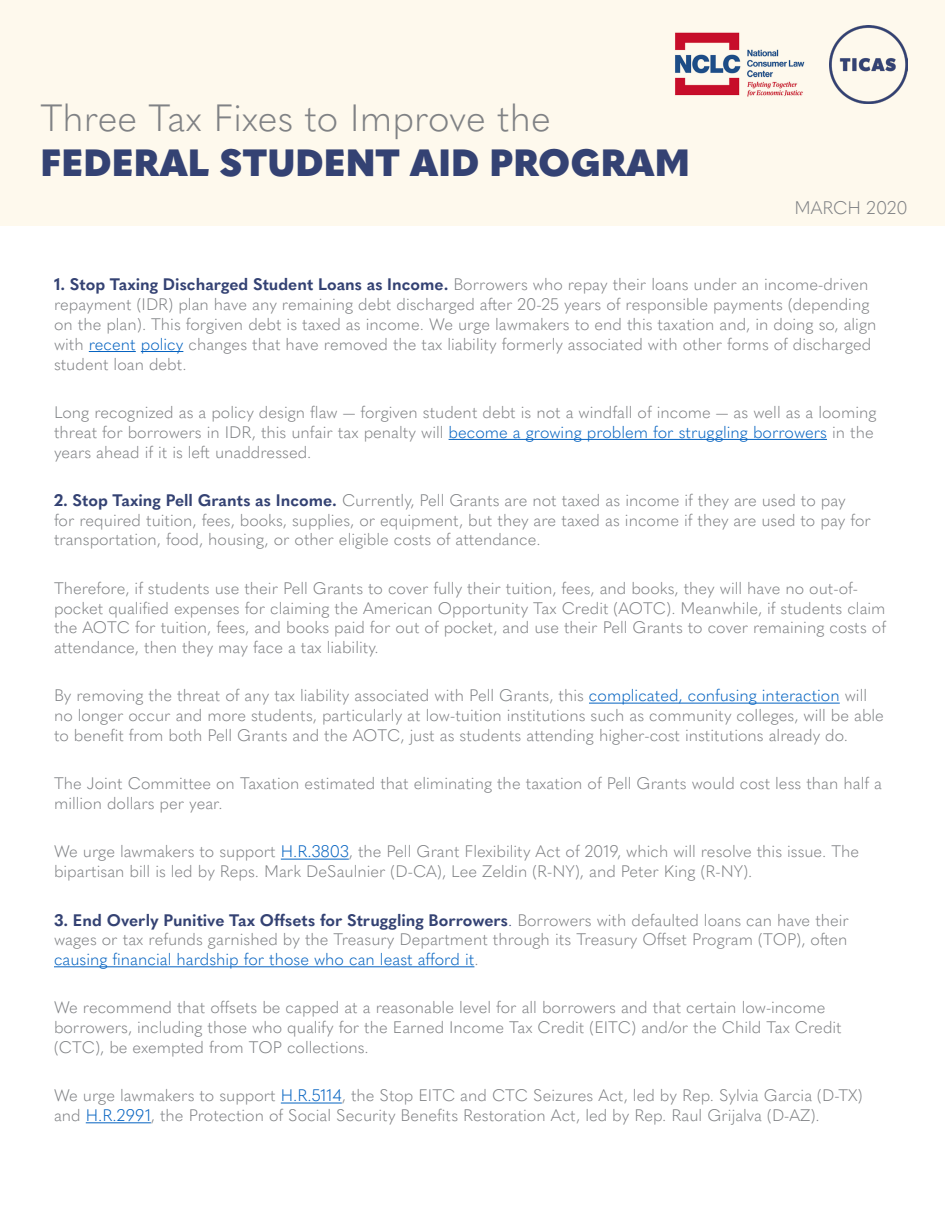
<style>
.page{position:relative;width:945px;height:1215px;background:#fff}
.page>*{position:absolute;margin:0;border:0;box-sizing:border-box;transform-origin:0 0}
.t1{font:300 37.5px "Quasimoda";color:#808285}
.t2{font:900 37.5px "Quasimoda";color:#344273}
.t3{font:300 18px "Quasimoda";color:#808285}
.t4{font:300 16.5px/19.8px "Quasimoda";color:#808285}
.s1{font-weight:700;color:#344273}
.s2{color:#0563c1}
.s3{color:#344273}
</style>
<div class="page">
<div style="left:0;top:0;width:945px;height:225px;background:#fef9ed"></div>
<hr style="left:89px;top:351px;width:47px;height:1px;background:#0563c1">
<hr style="left:141px;top:351px;width:42px;height:1px;background:#0563c1">
<hr style="left:449px;top:439px;width:378px;height:1px;background:#0563c1">
<hr style="left:589px;top:703px;width:251px;height:1px;background:#0563c1">
<hr style="left:281px;top:859px;width:68px;height:1px;background:#0563c1">
<hr style="left:54px;top:966px;width:420px;height:1px;background:#0563c1">
<hr style="left:281px;top:1103px;width:61px;height:1px;background:#0563c1">
<hr style="left:86px;top:1122px;width:65px;height:1px;background:#0563c1">
<img style="left:675px;top:32px;width:130px;height:65px">
<img style="left:829px;top:25px;width:79px;height:79px">
<p class="t1" style="left:40px;top:89px;width:512px">Three Tax Fixes to Improve the</p>
<p class="t2" style="left:40px;top:133px;width:651px">FEDERAL STUDENT AID PROGRAM</p>
<p class="t3" style="left:795px;top:194px;width:115px">MARCH 2020</p>
<p class="t4" style="left:54px;top:274px;width:824px"><span class="s1">1. Stop Taxing Discharged Student Loans as Income.</span> Borrowers who repay their loans under an income-driven repayment (IDR) plan have any remaining debt discharged after 20-25 years of responsible payments (depending on the plan). This forgiven debt is taxed as income. We urge lawmakers to end this taxation and, in doing so, align with <span class="s2">recent policy</span> changes that have removed the tax liability formerly associated with other forms of discharged student loan debt.</p>
<p class="t4" style="left:54px;top:401px;width:824px">Long recognized as a policy design flaw — forgiven student debt is not a windfall of income — as well as a looming threat for borrowers in IDR, this unfair tax penalty will <span class="s2">become a growing problem for struggling borrowers</span> in the years ahead if it is left unaddressed.</p>
<p class="t4" style="left:54px;top:489px;width:818px"><span class="s1">2. Stop Taxing Pell Grants as Income.</span> Currently, Pell Grants are not taxed as income if they are used to pay<br>for required tuition, fees, books, supplies, or equipment, but they are taxed as income if they are used to pay for transportation, food, housing, or other eligible costs of attendance.</p>
<p class="t4" style="left:54px;top:577px;width:834px">Therefore, if students use their Pell Grants to cover fully their tuition, fees, and books, they will have no out-of&shy;pocket qualified expenses for claiming the American Opportunity Tax Credit (AOTC). Meanwhile, if students claim the AOTC for tuition, fees, and books paid for out of pocket, and use their Pell Grants to cover remaining costs of attendance, then they may face a tax liability.</p>
<p class="t4" style="left:54px;top:685px;width:831px">By removing the threat of any tax liability associated with Pell Grants, this <span class="s2">complicated, confusing interaction</span> will no longer occur and more students, particularly at low-tuition institutions such as community colleges, will be able to benefit from both Pell Grants and the AOTC, just as students attending higher-cost institutions already do.</p>
<p class="t4" style="left:54px;top:773px;width:829px">The Joint Committee on Taxation estimated that eliminating the taxation of Pell Grants would cost less than half a million dollars per year.</p>
<p class="t4" style="left:54px;top:841px;width:807px">We urge lawmakers to support <span class="s2">H.R.3803</span>, the Pell Grant Flexibility Act of 2019, which will resolve this issue. The bipartisan bill is led by Reps. Mark DeSaulnier (D-CA), Lee Zeldin (R-NY), and Peter King (R-NY).</p>
<p class="t4" style="left:54px;top:909px;width:797px;text-align:justify"><span class="s1">3. End Overly Punitive Tax Offsets for Struggling Borrowers</span><span class="s3">.</span> Borrowers with defaulted loans can have their wages or tax refunds garnished by the Treasury Department through its Treasury Offset Program (TOP), often <span class="s2">causing financial hardship for those who can least afford it</span>.</p>
<p class="t4" style="left:54px;top:997px;width:789px">We recommend that offsets be capped at a reasonable level for all borrowers and that certain low-income borrowers, including those who qualify for the Earned Income Tax Credit (EITC) and/or the Child Tax Credit (CTC), be exempted from TOP collections.</p>
<p class="t4" style="left:54px;top:1085px;width:810px">We urge lawmakers to support <span class="s2">H.R.5114</span>, the Stop EITC and CTC Seizures Act, led by Rep. Sylvia Garcia (D-TX) and <span class="s2">H.R.2991</span>, the Protection of Social Security Benefits Restoration Act, led by Rep. Raul Grijalva (D-AZ).</p>
</div>
